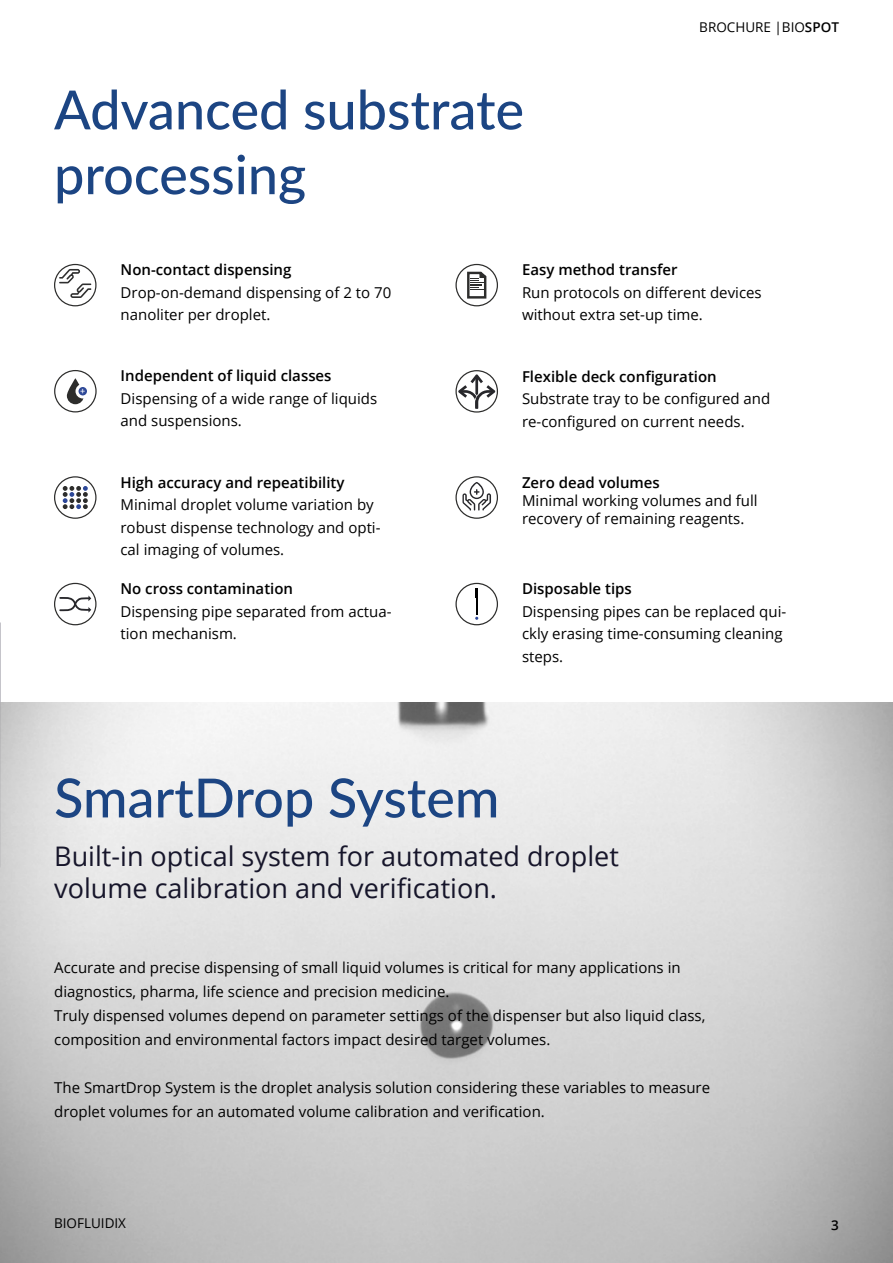
<style>
.page{position:relative;width:893px;height:1263px;background:#fff}
.page>*{position:absolute;margin:0;border:0;box-sizing:border-box;transform-origin:0 0}
.t1{font:500 54px/64.8px "Lato";color:#1c4583}
.t2{font:27px/32.4px "Open Sans";color:#16152a}
.t3{font:15px/22.5px "Open Sans";color:#000}
.t4{font:600 15px "Open Sans";color:#000}
.t5{font:13.5px "Open Sans";color:#000}
.t6{font:600 13.5px "Open Sans";color:#000}
.t7{font:600 8.85px "Lato";color:#fff}
.s1{font-weight:600}
</style>
<div class="page">
<img style="left:0;top:702px;width:893px;height:561px">
<svg style="left:475px;top:588px;width:3px;height:32px"></svg>
<div style="left:455px;top:583px;width:43px;height:42px;border:1px solid #2d2d2c;border-radius:50%"></div>
<svg style="left:63px;top:486px;width:25px;height:23px"></svg>
<div style="left:54px;top:476px;width:43px;height:43px;border:1px solid #2d2d2c;border-radius:50%"></div>
<svg style="left:67px;top:378px;width:17px;height:26px"></svg>
<div style="left:77px;top:385px;width:12px;height:12px;background:#2e4998;border-radius:50%"></div>
<div style="left:76px;top:384px;width:14px;height:14px;border:3px solid #fff;border-radius:50%"></div>
<div style="left:54px;top:370px;width:43px;height:42px;border:1px solid #2d2d2c;border-radius:50%"></div>
<div style="left:455px;top:264px;width:43px;height:42px;border:1px solid #2d2d2c;border-radius:50%"></div>
<svg style="left:467px;top:271px;width:20px;height:28px"></svg>
<svg style="left:458px;top:374px;width:37px;height:34px"></svg>
<svg style="left:462px;top:482px;width:29px;height:28px"></svg>
<svg style="left:59px;top:595px;width:32px;height:18px"></svg>
<svg style="left:59px;top:269px;width:32px;height:29px"></svg>
<div style="left:54px;top:264px;width:43px;height:42px;border:1px solid #2d2d2c;border-radius:50%"></div>
<div style="left:455px;top:370px;width:43px;height:43px;border:1px solid #2d2d2c;border-radius:50%"></div>
<div style="left:455px;top:476px;width:43px;height:43px;border:1px solid #2d2d2c;border-radius:50%"></div>
<div style="left:54px;top:583px;width:43px;height:42px;border:1px solid #2d2d2c;border-radius:50%"></div>
<h1 class="t1" style="left:54px;top:75px;width:472px">Advanced substrate processing</h1>
<p class="t5" style="left:699px;top:17px;width:141px">BROCHURE |BIO<span class="s1">SPOT</span></p>
<p class="t7" style="left:80px;top:384px;width:7px">+</p>
<p class="t4" style="left:121px;top:259px;width:172px">Non-contact dispensing</p>
<p class="t3" style="left:121px;top:281px;width:272px">Drop-on-demand dispensing of 2 to 70 nanoliter per droplet.</p>
<p class="t4" style="left:121px;top:366px;width:212px">Independent of liquid classes</p>
<p class="t3" style="left:121px;top:387px;width:258px">Dispensing of a wide range of liquids and suspensions.</p>
<p class="t4" style="left:121px;top:472px;width:225px">High accuracy and repeatibility</p>
<p class="t3" style="left:121px;top:493px;width:262px">Minimal droplet volume variation by robust dispense technology and opti&shy;cal imaging of volumes.</p>
<p class="t4" style="left:121px;top:579px;width:174px">No cross contamination</p>
<p class="t3" style="left:121px;top:600px;width:273px">Dispensing pipe separated from actua&shy;tion mechanism.</p>
<p class="t4" style="left:522px;top:260px;width:157px">Easy method transfer</p>
<p class="t3" style="left:522px;top:281px;width:241px">Run protocols on different devices without extra set-up time.</p>
<p class="t4" style="left:522px;top:366px;width:196px">Flexible deck configuration</p>
<p class="t3" style="left:522px;top:387px;width:250px">Substrate tray to be configured and re-configured on current needs.</p>
<p class="t4" style="left:522px;top:472px;width:139px">Zero dead volumes</p>
<p class="t3" style="left:522px;top:491px;width:237px;line-height:18px">Minimal working volumes and full recovery of remaining reagents.</p>
<p class="t4" style="left:522px;top:579px;width:111px">Disposable tips</p>
<p class="t3" style="left:522px;top:600px;width:266px">Dispensing pipes can be replaced qui&shy;ckly erasing time-consuming cleaning steps.</p>
<h1 class="t1" style="left:54px;top:763px;width:447px">SmartDrop System</h1>
<h2 class="t2" style="left:54px;top:839px;width:566px">Built-in optical system for automated droplet volume calibration and verification.</h2>
<p class="t3" style="left:54px;top:955px;width:653px;line-height:24px">Accurate and precise dispensing of small liquid volumes is critical for many applications in diagnostics, pharma, life science and precision medicine.<br>Truly dispensed volumes depend on parameter settings of the dispenser but also liquid class, composition and environmental factors impact desired target volumes.</p>
<p class="t3" style="left:54px;top:1075px;width:657px;line-height:24px">The SmartDrop System is the droplet analysis solution considering these variables to measure droplet volumes for an automated volume calibration and verification.</p>
<p class="t5" style="left:54px;top:1214px;width:73px">BIOFLUIDIX</p>
<p class="t6" style="left:831px;top:1216px;width:9px">3</p>
</div>
